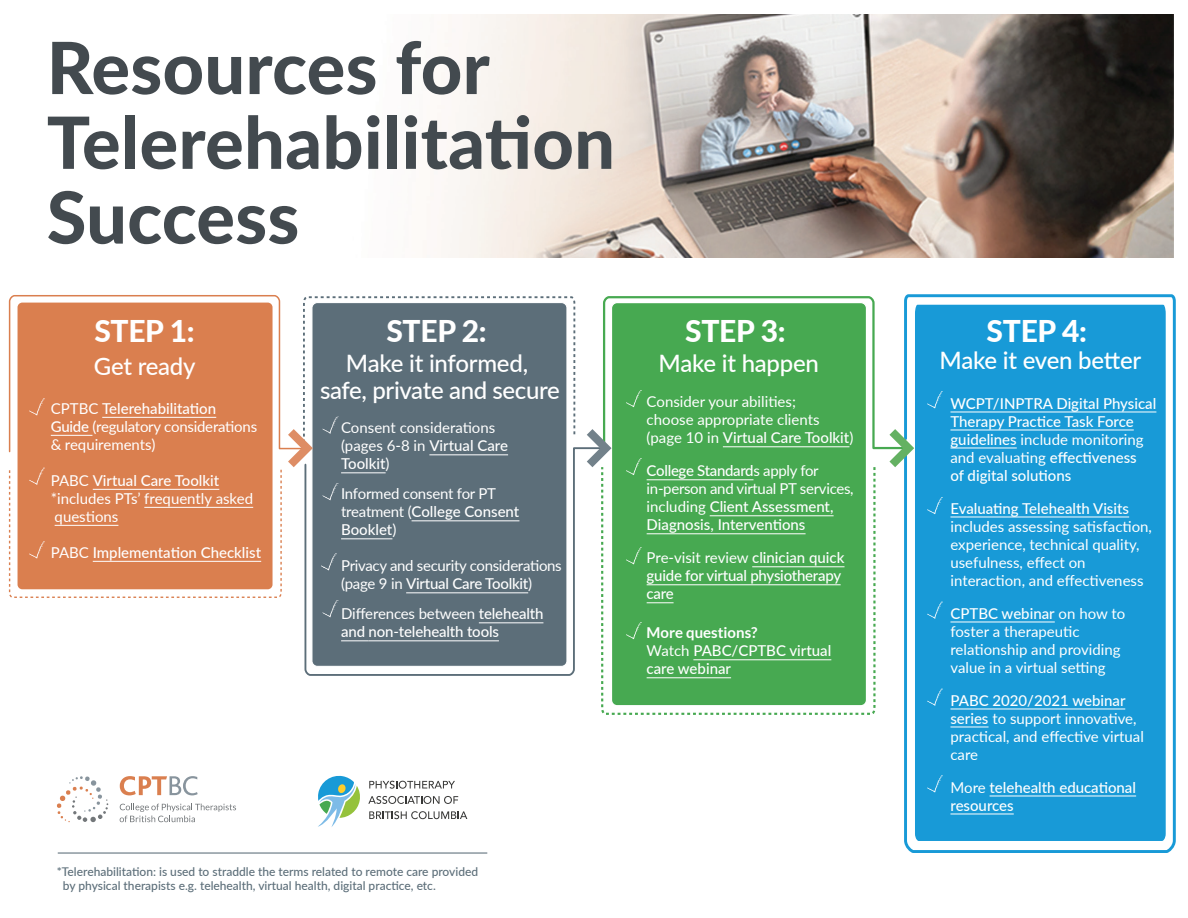
<style>
.page{position:relative;width:1188px;height:918px;background:#fff}
.page>*{position:absolute;margin:0;border:0;box-sizing:border-box;transform-origin:0 0}
.t1{font:800 72px/74.7px "Lato";letter-spacing:.005em;color:#434a4f}
.t2{font:800 30px "Lato";letter-spacing:-.01em;color:#fff}
.t3{font:500 24px/27px "Lato";letter-spacing:-.015em;color:#fff;text-align:center}
.t4{font:15px/18px "Lato";color:#fff}
.t5{font:500 15px/18px "Lato";color:#fff}
.t6{font:15px/18px "Lato";letter-spacing:-.02em;color:#fff}
.t7{font:500 12px/14.4px "Lato";color:#5c6e79}
.s1{font-weight:500}
.s2{font-weight:400}
.s3{font-weight:700}
</style>
<div class="page">
<img style="left:441px;top:15px;width:733px;height:243px">
<svg style="left:318px;top:775px;width:42px;height:52px"></svg>
<svg style="left:369px;top:781px;width:86px;height:8px"></svg>
<svg style="left:368px;top:796px;width:90px;height:8px"></svg>
<svg style="left:369px;top:811px;width:98px;height:8px"></svg>
<svg style="left:57px;top:776px;width:51px;height:46px"></svg>
<svg style="left:120px;top:776px;width:78px;height:19px"></svg>
<svg style="left:120px;top:804px;width:116px;height:18px"></svg>
<svg style="left:601px;top:467px;width:275px;height:248px"></svg>
<svg style="left:603px;top:296px;width:286px;height:154px"></svg>
<svg style="left:304px;top:447px;width:299px;height:230px"></svg>
<div style="left:611px;top:303px;width:255px;height:403px;background:#47a951;border-radius:6px"></div>
<div style="left:611px;top:302px;width:256px;height:404px;border:1px solid #fff;border-radius:6px"></div>
<div style="left:312px;top:303px;width:255px;height:363px;background:#5c6e79;border-radius:5px"></div>
<svg style="left:626px;top:390px;width:16px;height:17px"></svg>
<svg style="left:626px;top:458px;width:16px;height:17px"></svg>
<svg style="left:626px;top:547px;width:16px;height:17px"></svg>
<svg style="left:626px;top:622px;width:16px;height:17px"></svg>
<hr style="left:723px;top:446px;width:126px;height:1px;background:#fff">
<hr style="left:647px;top:479px;width:106px;height:1px;background:#fff">
<hr style="left:710px;top:515px;width:124px;height:1px;background:#fff">
<hr style="left:647px;top:533px;width:159px;height:1px;background:#fff">
<hr style="left:752px;top:566px;width:93px;height:1px;background:#fff">
<hr style="left:647px;top:584px;width:194px;height:1px;background:#fff">
<svg style="left:647px;top:602px;width:27px;height:1px"></svg>
<hr style="left:693px;top:659px;width:138px;height:1px;background:#fff">
<hr style="left:647px;top:677px;width:84px;height:1px;background:#fff">
<svg style="left:322px;top:483px;width:16px;height:17px"></svg>
<svg style="left:321px;top:553px;width:16px;height:17px"></svg>
<svg style="left:322px;top:600px;width:16px;height:17px"></svg>
<hr style="left:341px;top:472px;width:45px;height:1px;background:#fff">
<hr style="left:412px;top:520px;width:107px;height:1px;background:#fff">
<hr style="left:341px;top:538px;width:51px;height:1px;background:#fff">
<hr style="left:406px;top:592px;width:122px;height:1px;background:#fff">
<hr style="left:479px;top:622px;width:64px;height:1px;background:#fff">
<svg style="left:341px;top:640px;width:28px;height:1px"></svg>
<hr style="left:369px;top:640px;width:130px;height:1px;background:#fff">
<div style="left:18px;top:303px;width:255px;height:286px;background:#da7f4f;border-radius:5px"></div>
<svg style="left:8px;top:468px;width:274px;height:130px"></svg>
<svg style="left:8px;top:295px;width:280px;height:158px"></svg>
<svg style="left:587px;top:429px;width:25px;height:38px"></svg>
<svg style="left:904px;top:294px;width:272px;height:559px;background:#2da3da"></svg>
<svg style="left:889px;top:429px;width:25px;height:38px"></svg>
<svg style="left:288px;top:296px;width:288px;height:171px"></svg>
<hr style="left:58px;top:852px;width:429px;height:2px;background:#5c6e79">
<h1 class="t1" style="left:47px;top:27px;width:570px">Resources for<br>Telerehabilitation<br>Success</h1>
<h2 class="t2" style="left:94px;top:309px;width:102px">STEP 1:</h2>
<h3 class="t3" style="left:94px;top:351px;width:103px">Get ready</h3>
<p class="t4" style="left:51px;top:399px;width:208px">CPTBC <span class="s1">Telerehabilitation<br>Guide</span> (regulatory considerations &amp; requirements)</p>
<p class="t4" style="left:51px;top:471px;width:204px">PABC <span class="s1">Virtual Care Toolkit </span>*includes PTs’ frequently asked questions</p>
<p class="t5" style="left:51px;top:543px;width:212px"><span class="s2">PABC</span> Implementation Checklist</p>
<h2 class="t2" style="left:386px;top:309px;width:102px">STEP 2:</h2>
<h3 class="t3" style="left:320px;top:348px;width:241px">Make it informed,<br>safe, private and secure</h3>
<p class="t4" style="left:341px;top:418px;width:168px">Consent considerations (pages 6-8 in <span class="s1">Virtual Care<br>Toolkit</span>)</p>
<p class="t4" style="left:341px;top:484px;width:180px">Informed consent for PT treatment (<span class="s1">College Consent<br>Booklet</span>)</p>
<p class="t6" style="left:341px;top:556px;width:222px">Privacy and security considerations (page 9 in <span class="s1">Virtual Care Toolkit</span>)</p>
<p class="t5" style="left:341px;top:604px;width:204px"><span class="s2">Differences between</span> telehealth and non-telehealth tools</p>
<h2 class="t2" style="left:685px;top:309px;width:102px">STEP 3:</h2>
<h3 class="t3" style="left:659px;top:348px;width:162px">Make it happen</h3>
<p class="t4" style="left:647px;top:392px;width:208px">Consider your abilities;<br>choose appropriate clients (page 10 in <span class="s1">Virtual Care Toolkit</span>)</p>
<p class="t5" style="left:647px;top:461px;width:208px">College Standard<span class="s2">s apply for in-person and virtual PT services, including</span> Client Assessment,<br>Diagnosis, Interventions</p>
<p class="t5" style="left:647px;top:548px;width:199px"><span class="s2">Pre-visit review</span> clinician quick guide for virtual physiotherapy care</p>
<p class="t5" style="left:647px;top:623px;width:186px"><span class="s3">More questions?<br></span><span class="s2">Watch</span> PABC/CPTBC virtual care webinar</p>
<p class="t7" style="left:63px;top:863px;width:417px;text-indent:-6px">*Telerehabilitation: is used to straddle the terms related to remote care provided by physical therapists e.g. telehealth, virtual health, digital practice, etc.</p>
<h2 class="t2" style="left:987px;top:309px;width:102px">STEP 4:</h2>
<h3 class="t3" style="left:940px;top:345px;width:203px">Make it even better</h3>
<p class="t5" style="left:950px;top:393px;width:207px">WCPT/INPTRA Digital Physical<br>Therapy Practice Task Force guidelines <span class="s2">include monitoring and evaluating</span> effectiveness<br>of digital solutions</p>
<p class="t5" style="left:950px;top:498px;width:180px">Evaluating Telehealth Visits</p>
<p class="t4" style="left:950px;top:516px;width:203px">includes assessing satisfaction, experience, technical quality, usefulness, effect on interaction, and effectiveness</p>
<p class="t4" style="left:950px;top:603px;width:176px"><span class="s1">CPTBC webinar</span> on how to foster a therapeutic relationship and providing value in a virtual setting</p>
<p class="t4" style="left:950px;top:690px;width:195px"><span class="s1">PABC 2020/2021 webinar series</span> to support innovative, practical, and effective virtual care</p>
<p class="t5" style="left:950px;top:777px;width:187px"><span class="s2">More</span> telehealth educational resources</p>
</div>
